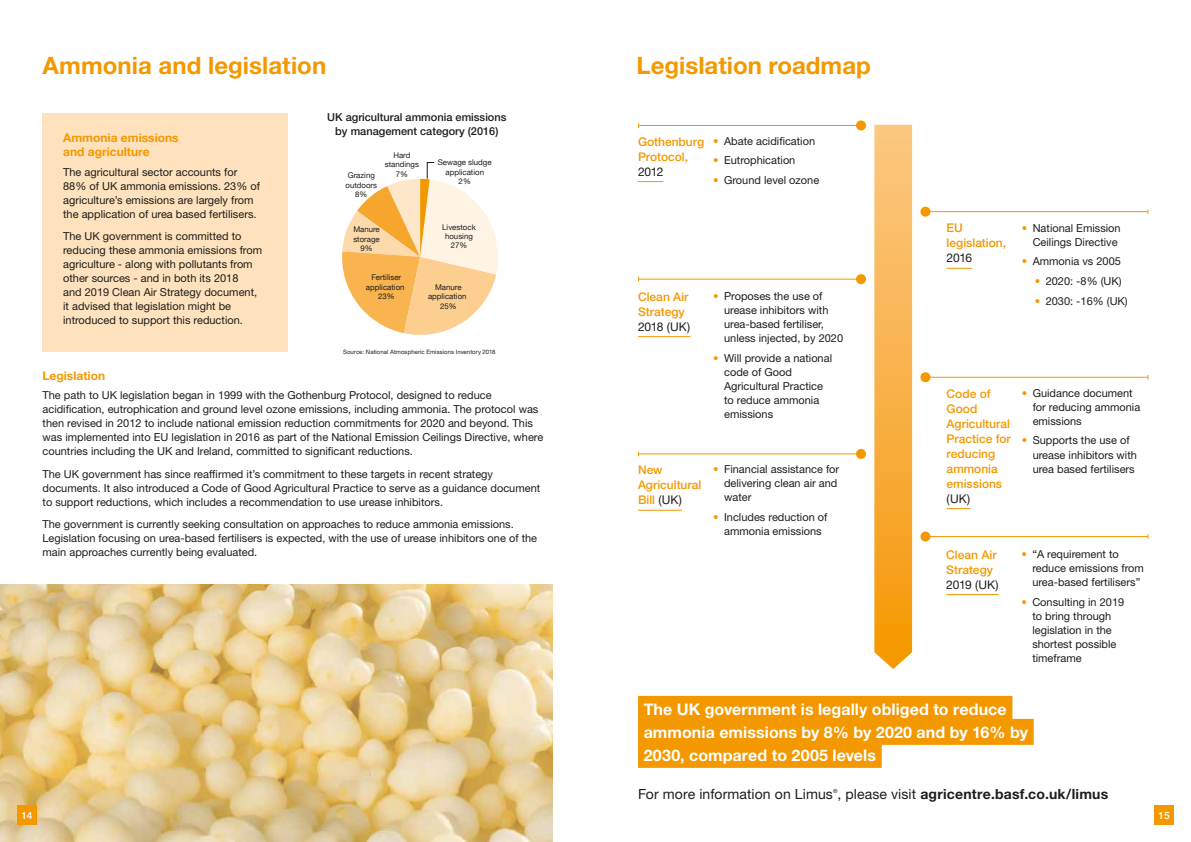
<style>
.page{position:relative;width:1191px;height:842px;background:#fff}
.page>*{position:absolute;margin:0;border:0;box-sizing:border-box;transform-origin:0 0}
.t1{font:700 24px "Helvetica Neue";color:#f49800}
.t2{font:700 16px/23px "Helvetica Neue";letter-spacing:.005em;color:#fff}
.t3{font:14px "Helvetica Neue";letter-spacing:.005em;color:#1d1d1b}
.t4{font:500 12px/15px "Helvetica Neue";color:#f49800}
.t5{font:700 12px/14px "Helvetica Neue";color:#f49800}
.t6{font:12px "Helvetica Neue";letter-spacing:-.03em;color:#1d1d1b}
.t7{font:11px/14px "Helvetica Neue";color:#1d1d1b}
.t8{font:500 11px/14px "Helvetica Neue";color:#1d1d1b;text-align:center}
.t9{font:500 10px "Helvetica Neue";color:#fff}
.t10{font:7.9px/9.4px "Helvetica Neue";color:#1d1d1b;text-align:center}
.t11{font:6px "Helvetica Neue";letter-spacing:.01em;color:#1d1d1b}
.t12{font:5.6px "Helvetica Neue";color:#1d1d1b}
.s1{color:#f49800}
.s2{font-weight:400;color:#1d1d1b}
.s3{font-weight:700}
</style>
<div class="page">
<div style="left:43px;top:113px;width:245px;height:239px;background:#fee2bd"></div>
<div style="left:638px;top:696px;width:374px;height:26px;background:#f49800"></div>
<div style="left:638px;top:719px;width:395px;height:26px;background:#f49800"></div>
<div style="left:638px;top:742px;width:243px;height:26px;background:#f49800"></div>
<img style="left:0;top:584px;width:553px;height:258px">
<svg style="left:638px;top:181px;width:25px;height:1px"></svg>
<hr style="left:638px;top:125px;width:223px;height:1px;background:#f49800">
<div style="left:856px;top:120px;width:10px;height:10px;background:#f49800;border-radius:50%"></div>
<svg style="left:946px;top:268px;width:26px;height:1px"></svg>
<hr style="left:925px;top:211px;width:223px;height:1px;background:#f49800">
<div style="left:920px;top:207px;width:10px;height:10px;background:#f49800;border-radius:50%"></div>
<svg style="left:946px;top:508px;width:24px;height:1px"></svg>
<hr style="left:925px;top:377px;width:223px;height:1px;background:#f49800">
<div style="left:920px;top:372px;width:10px;height:10px;background:#f49800;border-radius:50%"></div>
<hr style="left:946px;top:594px;width:52px;height:1px;background:#f49800">
<hr style="left:925px;top:536px;width:223px;height:1px;background:#f49800">
<div style="left:920px;top:531px;width:10px;height:10px;background:#f49800;border-radius:50%"></div>
<hr style="left:638px;top:336px;width:52px;height:1px;background:#f49800">
<hr style="left:638px;top:279px;width:223px;height:1px;background:#f49800">
<div style="left:856px;top:274px;width:10px;height:10px;background:#f49800;border-radius:50%"></div>
<hr style="left:638px;top:510px;width:44px;height:1px;background:#f49800">
<hr style="left:638px;top:453px;width:223px;height:1px;background:#f49800">
<div style="left:856px;top:449px;width:10px;height:10px;background:#f49800;border-radius:50%"></div>
<svg style="left:342px;top:162px;width:156px;height:173px"></svg>
<svg style="left:874px;top:125px;width:38px;height:544px;background:#f8b249"></svg>
<div style="left:17px;top:805px;width:20px;height:20px;background:#f49800"></div>
<div style="left:1154px;top:805px;width:20px;height:20px;background:#f49800"></div>
<h1 class="t1" style="left:43px;top:50px;width:285px">Ammonia and legislation</h1>
<h1 class="t1" style="left:636px;top:50px;width:236px">Legislation roadmap</h1>
<p class="t5" style="left:63px;top:130px;width:117px">Ammonia emissions and agriculture</p>
<p class="t7" style="left:63px;top:165px;width:198px">The agricultural sector accounts for 88% of UK ammonia emissions. 23% of agriculture’s emissions are largely from the application of urea based fertilisers.</p>
<p class="t7" style="left:63px;top:229px;width:200px">The UK government is committed to reducing these ammonia emissions from agriculture - along with pollutants from other sources - and in both its 2018<br>and 2019 Clean Air Strategy document, it advised that legislation might be introduced to support this reduction.</p>
<p class="t8" style="left:327px;top:110px;width:181px">UK agricultural ammonia emissions by management category (2016)</p>
<p class="t10" style="left:345px;top:171px;width:33px">Grazing outdoors<br>8%</p>
<p class="t10" style="left:385px;top:151px;width:36px">Hard standings<br>7%</p>
<p class="t10" style="left:438px;top:158px;width:55px">Sewage sludge application<br>2%</p>
<p class="t10" style="left:353px;top:225px;width:28px">Manure storage<br>9%</p>
<p class="t10" style="left:366px;top:273px;width:40px">Fertiliser application<br>23%</p>
<p class="t10" style="left:442px;top:223px;width:35px">Livestock housing<br>27%</p>
<p class="t10" style="left:428px;top:283px;width:40px">Manure application<br>25%</p>
<p class="t11" style="left:343px;top:348px;width:154px">Source: National Atmospheric Emissions Inventory 2018</p>
<p class="t5" style="left:43px;top:368px;width:64px">Legislation</p>
<p class="t7" style="left:43px;top:388px;width:502px">The path to UK legislation began in 1999 with the Gothenburg Protocol, designed to reduce acidification, eutrophication and ground level ozone emissions, including ammonia. The protocol was then revised in 2012 to include national emission reduction commitments for 2020 and beyond. This was implemented into EU legislation in 2016 as part of the National Emission Ceilings Directive, where countries including the UK and Ireland, committed to significant reductions.</p>
<p class="t7" style="left:43px;top:467px;width:499px">The UK government has since reaffi rmed it’s commitment to these targets in recent strategy documents. It also introduced a Code of Good Agricultural Practice to serve as a guidance document to support reductions, which includes a recommendation to use urease inhibitors.</p>
<p class="t7" style="left:43px;top:517px;width:496px">The government is currently seeking consultation on approaches to reduce ammonia emissions.<br>Legislation focusing on urea-based fertilisers is expected, with the use of urease inhibitors one of the main approaches currently being evaluated.</p>
<p class="t4" style="left:638px;top:134px;width:68px">Gothenburg<br>Protocol,</p>
<p class="t6" style="left:638px;top:164px;width:27px">2012</p>
<p class="t7" style="left:713px;top:134px;width:104px"><span class="s1">•</span> Abate acidification</p>
<p class="t7" style="left:713px;top:153px;width:84px"><span class="s1">•</span> Eutrophication</p>
<p class="t7" style="left:713px;top:173px;width:108px"><span class="s1">•</span> Ground level ozone</p>
<p class="t4" style="left:638px;top:289px;width:52px">Clean Air<br>Strategy</p>
<p class="t6" style="left:638px;top:319px;width:54px">2018 (UK)</p>
<p class="t7" style="left:724px;top:289px;width:121px;text-indent:-11px"><span class="s1">•</span> Proposes the use of urease inhibitors with urea-based fertiliser, unless injected, by 2020</p>
<p class="t7" style="left:724px;top:350px;width:109px;text-indent:-11px"><span class="s1">•</span> Will provide a national code of Good<br>Agricultural Practice to reduce ammonia emissions</p>
<p class="t4" style="left:638px;top:462px;width:65px">New<br>Agricultural<br>Bill <span class="s2">(UK)</span></p>
<p class="t7" style="left:724px;top:462px;width:117px;text-indent:-11px"><span class="s1">•</span> Financial assistance for delivering clean air and water</p>
<p class="t7" style="left:713px;top:510px;width:116px;text-align:center"><span class="s1">•</span> Includes reduction of ammonia emissions</p>
<p class="t4" style="left:946px;top:220px;width:61px">EU legislation,</p>
<p class="t6" style="left:946px;top:251px;width:27px">2016</p>
<p class="t7" style="left:1021px;top:220px;width:101px;text-align:right"><span class="s1">•</span> National Emission<br>Ceilings Directive</p>
<p class="t7" style="left:1021px;top:254px;width:101px"><span class="s1">•</span> Ammonia vs 2005</p>
<p class="t7" style="left:1034px;top:274px;width:89px"><span class="s1">•</span> 2020: -8% (UK)</p>
<p class="t7" style="left:1034px;top:293px;width:95px"><span class="s1">•</span> 2030: -16% (UK)</p>
<p class="t4" style="left:946px;top:386px;width:66px">Code of<br>Good<br>Agricultural<br>Practice for reducing ammonia emissions</p>
<p class="t6" style="left:946px;top:491px;width:25px">(UK)</p>
<p class="t7" style="left:1032px;top:386px;width:109px;text-indent:-11px"><span class="s1">•</span> Guidance document for reducing ammonia emissions</p>
<p class="t7" style="left:1032px;top:433px;width:106px;text-indent:-11px"><span class="s1">•</span> Supports the use of urease inhibitors with urea based fertilisers</p>
<p class="t4" style="left:946px;top:547px;width:52px">Clean Air<br>Strategy</p>
<p class="t6" style="left:946px;top:577px;width:54px">2019 (UK)</p>
<p class="t7" style="left:1032px;top:547px;width:113px;text-indent:-11px"><span class="s1">•</span> “A requirement to reduce emissions from urea-based fertilisers”</p>
<p class="t7" style="left:1032px;top:594px;width:93px;text-indent:-11px"><span class="s1">•</span> Consulting in 2019 to bring through legislation in the shortest possible timeframe</p>
<h2 class="t2" style="left:643px;top:697px;width:386px">The UK government is legally obliged to reduce ammonia emissions by 8% by 2020 and by 16% by<br>2030, compared to 2005 levels</h2>
<p class="t12" style="left:833px;top:787px;width:6px">®</p>
<p class="t3" style="left:638px;top:786px;width:472px">For more information on Limus , please visit <span class="s3">agricentre.basf.co.uk/limus</span></p>
<p class="t9" style="left:21px;top:809px;width:13px">14</p>
<p class="t9" style="left:1158px;top:809px;width:13px">15</p>
</div>
